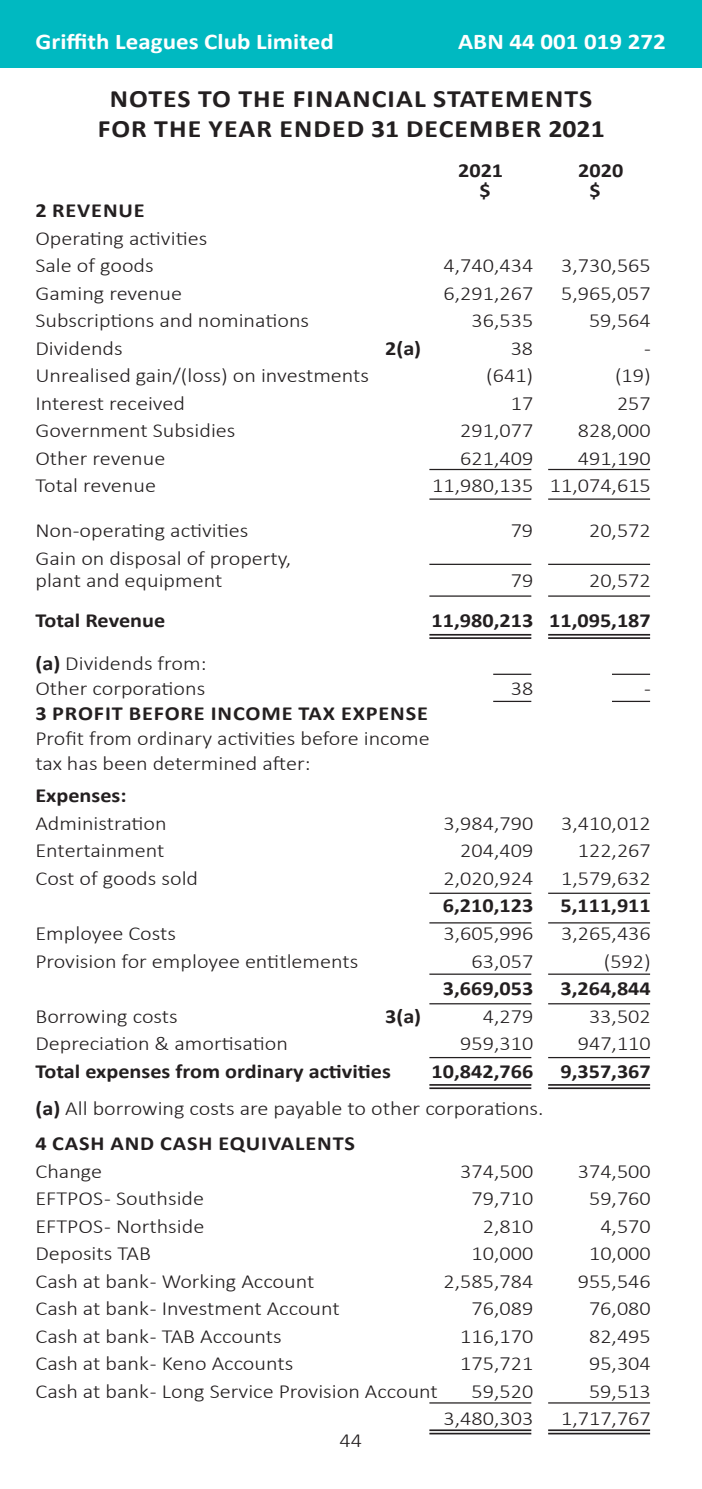
<style>
.page{position:relative;width:702px;height:1489px;background:#fff}
.page>*{position:absolute;margin:0;border:0;box-sizing:border-box;transform-origin:0 0}
.t1{font:700 25px "Calibri";letter-spacing:.04em;color:#231f20;scale:1.11 1}
.t2{font:700 22.5px "Calibri";color:#fff;scale:1.11 1}
.t3{font:300 20px "Calibri";color:#231f20;scale:1.11 1}
.t4{font:700 20px "Calibri";color:#231f20;scale:1.11 1}
.t5{font:700 20px "Calibri";letter-spacing:.04em;color:#231f20;scale:1.11 1}
.s1{font-weight:700}
</style>
<div class="page">
<div style="left:0;top:0;width:702px;height:68px;background:#00b9c1"></div>
<hr style="left:548px;top:634px;width:102px;height:1px;background:#231f20">
<hr style="left:548px;top:637px;width:102px;height:2px;background:#231f20">
<hr style="left:548px;top:1083px;width:102px;height:2px;background:#231f20">
<hr style="left:548px;top:1087px;width:102px;height:1px;background:#231f20">
<hr style="left:548px;top:1429px;width:102px;height:1px;background:#231f20">
<hr style="left:548px;top:1432px;width:102px;height:2px;background:#231f20">
<hr style="left:429px;top:634px;width:102px;height:1px;background:#231f20">
<hr style="left:429px;top:637px;width:102px;height:2px;background:#231f20">
<hr style="left:429px;top:1083px;width:102px;height:2px;background:#231f20">
<hr style="left:429px;top:1087px;width:102px;height:1px;background:#231f20">
<hr style="left:429px;top:1429px;width:102px;height:1px;background:#231f20">
<hr style="left:429px;top:1432px;width:102px;height:2px;background:#231f20">
<hr style="left:429px;top:469px;width:102px;height:1px;background:#231f20">
<hr style="left:429px;top:892px;width:102px;height:1px;background:#231f20">
<hr style="left:429px;top:973px;width:102px;height:1px;background:#231f20">
<hr style="left:429px;top:1056px;width:102px;height:2px;background:#231f20">
<hr style="left:429px;top:1402px;width:102px;height:1px;background:#231f20">
<hr style="left:429px;top:922px;width:102px;height:1px;background:#231f20">
<hr style="left:429px;top:1003px;width:102px;height:1px;background:#231f20">
<hr style="left:493px;top:673px;width:38px;height:2px;background:#231f20">
<hr style="left:612px;top:673px;width:38px;height:2px;background:#231f20">
<hr style="left:548px;top:469px;width:102px;height:1px;background:#231f20">
<hr style="left:548px;top:892px;width:102px;height:1px;background:#231f20">
<hr style="left:548px;top:973px;width:102px;height:1px;background:#231f20">
<hr style="left:548px;top:1056px;width:102px;height:2px;background:#231f20">
<hr style="left:548px;top:1402px;width:102px;height:1px;background:#231f20">
<hr style="left:548px;top:922px;width:102px;height:1px;background:#231f20">
<hr style="left:548px;top:1003px;width:102px;height:1px;background:#231f20">
<hr style="left:429px;top:498px;width:102px;height:1px;background:#231f20">
<hr style="left:493px;top:700px;width:38px;height:2px;background:#231f20">
<hr style="left:612px;top:700px;width:38px;height:2px;background:#231f20">
<hr style="left:429px;top:563px;width:102px;height:2px;background:#231f20">
<hr style="left:429px;top:595px;width:102px;height:1px;background:#231f20">
<hr style="left:548px;top:563px;width:102px;height:2px;background:#231f20">
<hr style="left:548px;top:595px;width:102px;height:1px;background:#231f20">
<hr style="left:548px;top:498px;width:102px;height:1px;background:#231f20">
<p class="t2" style="left:36px;top:26px;width:270px">Griffith Leagues Club Limited</p>
<p class="t2" style="left:458px;top:26px;width:189px">ABN 44 001 019 272</p>
<p class="t1" style="left:110px;top:81px;width:436px">NOTES TO THE FINANCIAL STATEMENTS</p>
<p class="t1" style="left:98px;top:111px;width:458px">FOR THE YEAR ENDED 31 DECEMBER 2021</p>
<p class="t4" style="left:458px;top:156px;width:42px">2021</p>
<p class="t4" style="left:578px;top:156px;width:42px">2020</p>
<p class="t4" style="left:479px;top:176px;width:12px">$</p>
<p class="t4" style="left:589px;top:176px;width:12px">$</p>
<p class="t5" style="left:35px;top:196px;width:100px">2 REVENUE</p>
<p class="t3" style="left:35px;top:225px;width:156px">Operating activities</p>
<p class="t3" style="left:35px;top:253px;width:108px">Sale of goods</p>
<p class="t3" style="left:443px;top:253px;width:82px">4,740,434</p>
<p class="t3" style="left:561px;top:253px;width:82px">3,730,565</p>
<p class="t3" style="left:35px;top:280px;width:134px">Gaming revenue</p>
<p class="t3" style="left:443px;top:280px;width:82px">6,291,267</p>
<p class="t3" style="left:561px;top:280px;width:82px">5,965,057</p>
<p class="t3" style="left:35px;top:308px;width:248px">Subscriptions and nominations</p>
<p class="t3" style="left:471px;top:308px;width:57px">36,535</p>
<p class="t3" style="left:589px;top:308px;width:57px">59,564</p>
<p class="t3" style="left:35px;top:335px;width:80px">Dividends</p>
<p class="t4" style="left:385px;top:334px;width:34px">2(a)</p>
<p class="t3" style="left:510px;top:335px;width:22px">38</p>
<p class="t3" style="left:644px;top:335px;width:8px">-</p>
<p class="t3" style="left:35px;top:363px;width:302px">Unrealised gain/(loss) on investments</p>
<p class="t3" style="left:486px;top:363px;width:44px">(641)</p>
<p class="t3" style="left:615px;top:363px;width:34px">(19)</p>
<p class="t3" style="left:35px;top:390px;width:136px">Interest received</p>
<p class="t3" style="left:510px;top:390px;width:22px">17</p>
<p class="t3" style="left:617px;top:390px;width:32px">257</p>
<p class="t3" style="left:35px;top:418px;width:182px">Government Subsidies</p>
<p class="t3" style="left:460px;top:418px;width:67px">291,077</p>
<p class="t3" style="left:577px;top:418px;width:67px">828,000</p>
<p class="t3" style="left:35px;top:445px;width:118px">Other revenue</p>
<p class="t3" style="left:460px;top:445px;width:67px">621,409</p>
<p class="t3" style="left:577px;top:445px;width:67px">491,190</p>
<p class="t3" style="left:35px;top:473px;width:110px">Total revenue</p>
<p class="t3" style="left:432px;top:473px;width:198px">11,980,135 11,074,615</p>
<p class="t3" style="left:35px;top:518px;width:193px">Non-operating activities</p>
<p class="t3" style="left:510px;top:518px;width:22px">79</p>
<p class="t3" style="left:589px;top:518px;width:57px">20,572</p>
<p class="t3" style="left:35px;top:545px;width:232px">Gain on disposal of property,</p>
<p class="t3" style="left:35px;top:568px;width:170px">plant and equipment</p>
<p class="t3" style="left:510px;top:568px;width:22px">79</p>
<p class="t3" style="left:589px;top:568px;width:57px">20,572</p>
<p class="t4" style="left:35px;top:606px;width:118px">Total Revenue</p>
<p class="t4" style="left:431px;top:606px;width:199px">11,980,213 11,095,187</p>
<p class="t3" style="left:35px;top:650px;width:156px"><span class="s1">(a)</span> Dividends from:</p>
<p class="t3" style="left:35px;top:675px;width:155px">Other corporations</p>
<p class="t3" style="left:510px;top:675px;width:22px">38</p>
<p class="t3" style="left:644px;top:675px;width:8px">-</p>
<p class="t5" style="left:35px;top:699px;width:355px">3 PROFIT BEFORE INCOME TAX EXPENSE</p>
<p class="t3" style="left:35px;top:725px;width:356px">Profit from ordinary activities before income</p>
<p class="t3" style="left:35px;top:750px;width:249px">tax has been determined after:</p>
<p class="t4" style="left:35px;top:781px;width:84px">Expenses:</p>
<p class="t3" style="left:35px;top:810px;width:120px">Administration</p>
<p class="t3" style="left:443px;top:810px;width:82px">3,984,790</p>
<p class="t3" style="left:561px;top:810px;width:82px">3,410,012</p>
<p class="t3" style="left:35px;top:838px;width:118px">Entertainment</p>
<p class="t3" style="left:460px;top:838px;width:67px">204,409</p>
<p class="t3" style="left:577px;top:838px;width:67px">122,267</p>
<p class="t3" style="left:35px;top:865px;width:148px">Cost of goods sold</p>
<p class="t3" style="left:443px;top:865px;width:82px">2,020,924</p>
<p class="t3" style="left:561px;top:865px;width:82px">1,579,632</p>
<p class="t4" style="left:443px;top:891px;width:83px">6,210,123</p>
<p class="t4" style="left:560px;top:891px;width:83px">5,111,911</p>
<p class="t3" style="left:35px;top:920px;width:128px">Employee Costs</p>
<p class="t3" style="left:443px;top:920px;width:82px">3,605,996</p>
<p class="t3" style="left:561px;top:920px;width:82px">3,265,436</p>
<p class="t3" style="left:35px;top:948px;width:292px">Provision for employee entitlements</p>
<p class="t3" style="left:471px;top:948px;width:57px">63,057</p>
<p class="t3" style="left:603px;top:948px;width:44px">(592)</p>
<p class="t4" style="left:443px;top:974px;width:83px">3,669,053</p>
<p class="t4" style="left:560px;top:974px;width:83px">3,264,844</p>
<p class="t3" style="left:35px;top:1003px;width:130px">Borrowing costs</p>
<p class="t4" style="left:385px;top:1001px;width:34px">3(a)</p>
<p class="t3" style="left:482px;top:1003px;width:47px">4,279</p>
<p class="t3" style="left:589px;top:1003px;width:57px">33,502</p>
<p class="t3" style="left:35px;top:1030px;width:229px">Depreciation &amp; amortisation</p>
<p class="t3" style="left:460px;top:1030px;width:67px">959,310</p>
<p class="t3" style="left:577px;top:1030px;width:67px">947,110</p>
<p class="t4" style="left:35px;top:1056px;width:322px">Total expenses from ordinary activities</p>
<p class="t4" style="left:431px;top:1056px;width:93px">10,842,766</p>
<p class="t4" style="left:560px;top:1056px;width:83px">9,357,367</p>
<p class="t3" style="left:35px;top:1095px;width:459px"><span class="s1">(a)</span> All borrowing costs are payable to other corporations.</p>
<p class="t5" style="left:35px;top:1129px;width:289px">4 CASH AND CASH EQUIVALENTS</p>
<p class="t3" style="left:35px;top:1158px;width:62px">Change</p>
<p class="t3" style="left:460px;top:1158px;width:67px">374,500</p>
<p class="t3" style="left:577px;top:1158px;width:67px">374,500</p>
<p class="t3" style="left:35px;top:1185px;width:153px">EFTPOS - Southside</p>
<p class="t3" style="left:471px;top:1185px;width:57px">79,710</p>
<p class="t3" style="left:589px;top:1185px;width:57px">59,760</p>
<p class="t3" style="left:35px;top:1213px;width:154px">EFTPOS - Northside</p>
<p class="t3" style="left:482px;top:1213px;width:47px">2,810</p>
<p class="t3" style="left:600px;top:1213px;width:47px">4,570</p>
<p class="t3" style="left:35px;top:1240px;width:105px">Deposits TAB</p>
<p class="t3" style="left:471px;top:1240px;width:57px">10,000</p>
<p class="t3" style="left:589px;top:1240px;width:57px">10,000</p>
<p class="t3" style="left:35px;top:1268px;width:253px">Cash at bank - Working Account</p>
<p class="t3" style="left:443px;top:1268px;width:82px">2,585,784</p>
<p class="t3" style="left:577px;top:1268px;width:67px">955,546</p>
<p class="t3" style="left:35px;top:1295px;width:276px">Cash at bank - Investment Account</p>
<p class="t3" style="left:471px;top:1295px;width:57px">76,089</p>
<p class="t3" style="left:589px;top:1295px;width:57px">76,080</p>
<p class="t3" style="left:35px;top:1323px;width:223px">Cash at bank - TAB Accounts</p>
<p class="t3" style="left:460px;top:1323px;width:67px">116,170</p>
<p class="t3" style="left:589px;top:1323px;width:57px">82,495</p>
<p class="t3" style="left:35px;top:1350px;width:234px">Cash at bank - Keno Accounts</p>
<p class="t3" style="left:460px;top:1350px;width:67px">175,721</p>
<p class="t3" style="left:589px;top:1350px;width:57px">95,304</p>
<p class="t3" style="left:35px;top:1378px;width:364px">Cash at bank - Long Service Provision Account</p>
<p class="t3" style="left:471px;top:1378px;width:57px">59,520</p>
<p class="t3" style="left:589px;top:1378px;width:57px">59,513</p>
<p class="t3" style="left:443px;top:1405px;width:82px">3,480,303</p>
<p class="t3" style="left:561px;top:1405px;width:82px">1,717,767</p>
<p class="t3" style="left:339px;top:1427px;width:22px">44</p>
</div>
